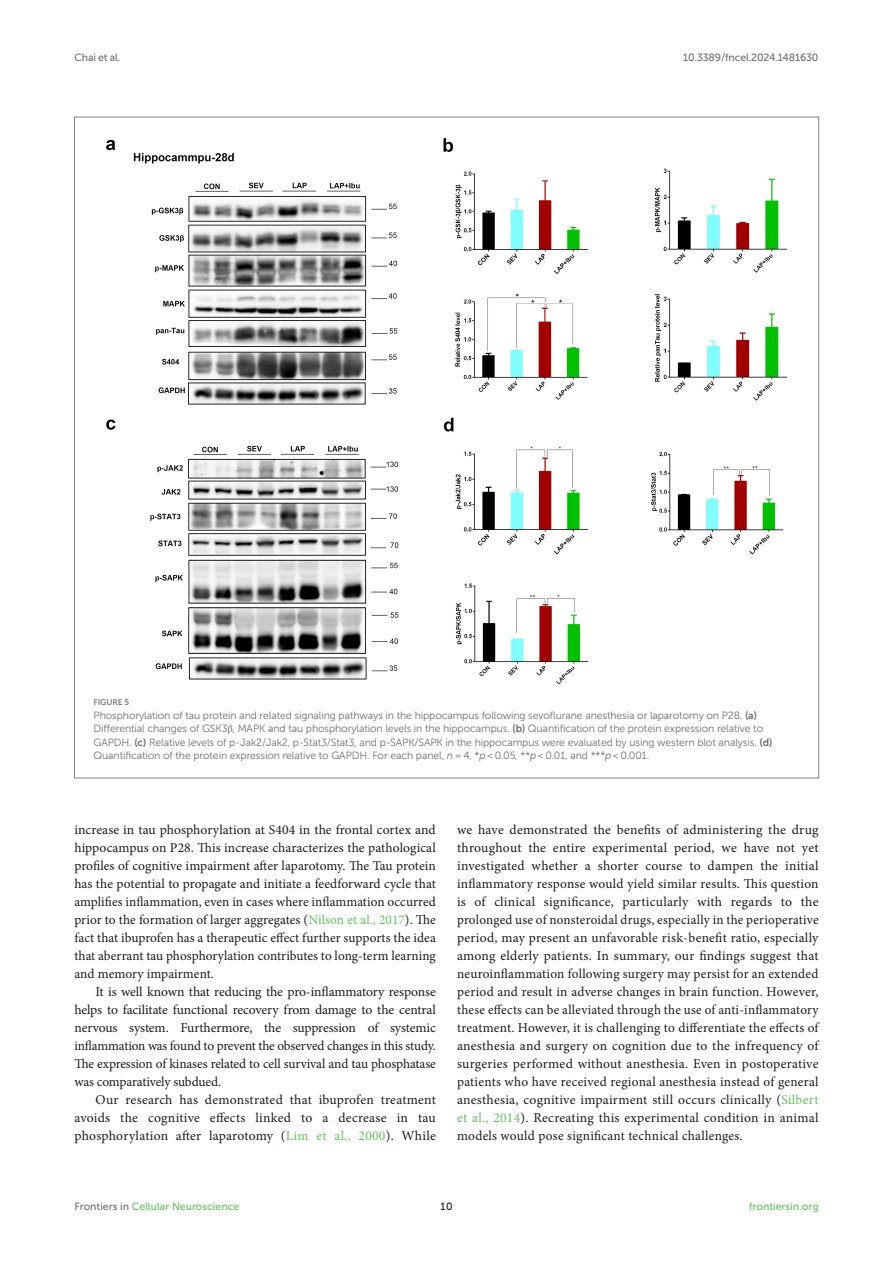
<style>
.page{position:relative;width:893px;height:1263px;background:#fff}
.page>*{position:absolute;margin:0;border:0;box-sizing:border-box;transform-origin:0 0}
.TEXT{font:13.5px/18px "Minion Pro";letter-spacing:.005em;color:#1b1c1b;text-align:justify}
.FIG_LEG{font:10.5px/13.5px "Museo Sans 300";letter-spacing:-.01em;color:#706f70}
.t1{font:10.5px "Museo Sans 500";color:#65c161}
.t2{font:10.5px "Museo Sans 500";letter-spacing:-.015em;color:#706f70}
.t3{font:10.5px "Museo Sans 500";color:#1b1c1b}
.FIG_HD{font:8.25px "Museo Sans 700";letter-spacing:-.01em;color:#7e7f7f}
.s1{font-family:"Museo Sans 700"}
.s2{font-family:"STIX General"}
.s3{font-style:italic}
.s4{color:#65c161}
.s5{color:#706f70}
</style>
<div class="page">
<img style="left:106px;top:138px;width:681px;height:547px">
<p class="t2" style="left:74px;top:51px;width:48px">Chai et al.</p>
<p class="t2" style="left:683px;top:51px;width:137px">10.3389/fncel.2024.1481630</p>
<p class="FIG_HD" style="left:94px;top:698px;width:37px">FIGURE 5</p>
<p class="FIG_LEG" style="left:94px;top:708px;width:680px">Phosphorylation of tau protein and related signaling pathways in the hippocampus following sevoflurane anesthesia or laparotomy on P28. <span class="s1">(a)<br></span>Differential changes of GSK3<span class="s2">β</span>, MAPK and tau phosphorylation levels in the hippocampus. <span class="s1">(b)</span> Quantification of the protein expression relative to GAPDH. <span class="s1">(c)</span> Relative levels of p-Jak2/Jak2, p-Stat3/Stat3, and p-SAPK/SAPK in the hippocampus were evaluated by using western blot analysis. <span class="s1">(d)<br></span>Quantification of the protein expression relative to GAPDH. For each panel, <span class="s3">n</span> = 4, *<span class="s3">p</span> &lt; 0.05, **<span class="s3">p</span> &lt; 0.01, and ***<span class="s3">p</span> &lt; 0.001.</p>
<p class="TEXT" style="left:74px;top:821px;width:363px">increase in tau phosphorylation at S404 in the frontal cortex and hippocampus on P28. This increase characterizes the pathological profiles of cognitive impairment after laparotomy. The Tau protein has the potential to propagate and initiate a feedforward cycle that amplifies inflammation, even in cases where inflammation occurred prior to the formation of larger aggregates (<span class="s4">Nilson et al., 2017</span>). The fact that ibuprofen has a therapeutic effect further supports the idea that aberrant tau phosphorylation contributes to long-term learning and memory impairment.</p>
<p class="TEXT" style="left:74px;top:983px;width:363px;text-indent:21px">It is well known that reducing the pro-inflammatory response helps to facilitate functional recovery from damage to the central nervous system. Furthermore, the suppression of systemic inflammation was found to prevent the observed changes in this study.<br>The expression of kinases related to cell survival and tau phosphatase was comparatively subdued.</p>
<p class="TEXT" style="left:74px;top:1091px;width:363px;text-indent:21px">Our research has demonstrated that ibuprofen treatment avoids the cognitive effects linked to a decrease in tau phosphorylation after laparotomy (<span class="s4">Lim et al., 2000</span>). While</p>
<p class="TEXT" style="left:457px;top:821px;width:363px">we have demonstrated the benefits of administering the drug throughout the entire experimental period, we have not yet investigated whether a shorter course to dampen the initial inflammatory response would yield similar results. This question is of clinical significance, particularly with regards to the prolonged use of nonsteroidal drugs, especially in the perioperative period, may present an unfavorable risk-benefit ratio, especially among elderly patients. In summary, our findings suggest that neuroinflammation following surgery may persist for an extended period and result in adverse changes in brain function. However, these effects can be alleviated through the use of anti-inflammatory treatment. However, it is challenging to differentiate the effects of anesthesia and surgery on cognition due to the infrequency of surgeries performed without anesthesia. Even in postoperative patients who have received regional anesthesia instead of general anesthesia, cognitive impairment still occurs clinically (<span class="s4">Silbert et al., 2014</span>). Recreating this experimental condition in animal models would pose significant technical challenges.</p>
<p class="t1" style="left:74px;top:1200px;width:166px"><span class="s5">Frontiers in</span> Cellular Neuroscience</p>
<p class="t3" style="left:440px;top:1200px;width:14px">10</p>
<p class="t1" style="left:749px;top:1200px;width:71px">frontiersin.org</p>
</div>
